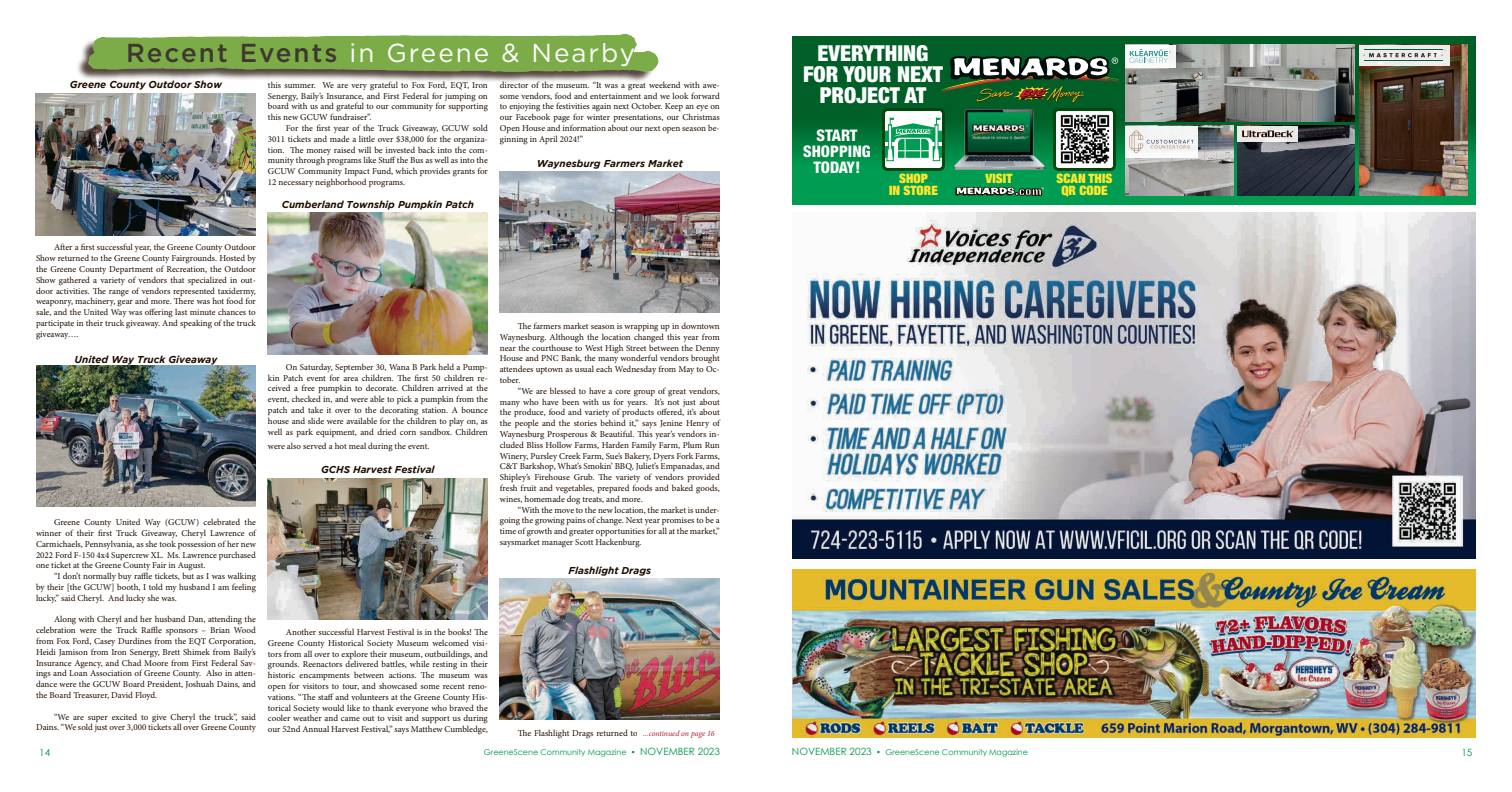
<style>
.page{position:relative;width:1512px;height:792px;background:#fff}
.page>*{position:absolute;margin:0;border:0;box-sizing:border-box;transform-origin:0 0}
.t1{font:26px "Gotham";letter-spacing:.08em;color:#fff}
.t2{font:900 condensed 22px/21px "Helvetica Neue LT Std";color:#fff;text-align:center}
.t3{font:800 condensed 16px/16px "Helvetica Neue LT Std";color:#fff;text-align:center}
.t4{font:900 condensed 13px/12px "Helvetica Neue LT Std";color:#fde82c;text-align:center}
.t5{font:italic 700 10px "Gotham";color:#1f0e00}
.t6{font:10px "Century Gothic";color:#00964a}
.t7{font:9px/10.8px "Minion Pro";color:#1f0e00;text-align:justify}
.t8{font:8px "Century Gothic";color:#00964a}
.t9{font:italic 8px "Minion Pro";letter-spacing:-.01em;color:#ae212d}
.s1{font-weight:500;color:#3f3831}
.s2{font-size:10px}
</style>
<div class="page">
<div style="left:76px;top:35px;width:579px;height:48px;background:#1f0e00;opacity:.75"></div>
<img style="left:86px;top:33px;width:573px;height:45px">
<img style="left:36px;top:94px;width:220px;height:141px">
<img style="left:36px;top:365px;width:220px;height:142px">
<img style="left:268px;top:478px;width:220px;height:142px">
<img style="left:268px;top:212px;width:220px;height:142px">
<img style="left:500px;top:171px;width:220px;height:142px">
<img style="left:500px;top:578px;width:220px;height:142px">
<div style="left:792px;top:36px;width:684px;height:135px;background:#005f27"></div>
<svg style="left:792px;top:112px;width:684px;height:92px;background:#048c49"></svg>
<img style="left:1125px;top:45px;width:230px;height:76px">
<img style="left:1125px;top:126px;width:108px;height:69px">
<img style="left:1238px;top:126px;width:117px;height:69px">
<img style="left:1359px;top:45px;width:108px;height:150px">
<div style="left:1125px;top:45px;width:50px;height:22px;background:#fff"></div>
<svg style="left:1130px;top:50px;width:41px;height:13px"></svg>
<div style="left:1125px;top:126px;width:73px;height:31px;background:#f4f5f5"></div>
<svg style="left:1130px;top:130px;width:63px;height:23px"></svg>
<svg style="left:1359px;top:45px;width:91px;height:20px"></svg>
<hr style="left:1364px;top:60px;width:79px;height:1px;background:#005e4a">
<svg style="left:1364px;top:50px;width:81px;height:7px"></svg>
<svg style="left:1238px;top:126px;width:60px;height:16px"></svg>
<svg style="left:1242px;top:131px;width:51px;height:6px"></svg>
<img style="left:1057px;top:112px;width:55px;height:55px">
<div style="left:1053px;top:108px;width:63px;height:63px;border:3px solid #00480f;border-radius:4px"></div>
<img style="left:954px;top:110px;width:90px;height:59px">
<svg style="left:886px;top:112px;width:55px;height:55px;background:#94d5b6"></svg>
<div style="left:882px;top:108px;width:63px;height:63px;border:3px solid #00480f;border-radius:4px"></div>
<svg style="left:954px;top:186px;width:90px;height:10px"></svg>
<svg style="left:941px;top:56px;width:179px;height:47px"></svg>
<img style="left:792px;top:570px;width:684px;height:168px">
<img style="left:792px;top:212px;width:684px;height:346px">
<h1 class="t1" style="left:126px;top:37px;width:511px"><span class="s1">Recent Events</span> in Greene &amp; Nearby</h1>
<h2 class="t2" style="left:803px;top:42px;width:141px">EVERYTHING<br>FOR YOUR NEXT<br>PROJECT AT</h2>
<p class="t5" style="left:70px;top:79px;width:153px">Greene County Outdoor Show</p>
<p class="t7" style="left:500px;top:79px;width:221px">director of the museum. “It was a great weekend with awe&shy;some vendors, food and entertainment and we look forward to enjoying the festivities again next October. Keep an eye on our Facebook page for winter presentations, our Christmas Open House and information about our next open season be&shy;ginning in April 2024!”</p>
<p class="t5" style="left:537px;top:158px;width:148px">Waynesburg Farmers Market</p>
<p class="t7" style="left:268px;top:79px;width:221px">this summer. We are very grateful to Fox Ford, EQT, Iron Senergy, Baily’s Insurance, and First Federal for jumping on board with us and grateful to our community for supporting this new GCUW fundraiser”.</p>
<p class="t7" style="left:268px;top:123px;width:221px;text-indent:18px">For the first year of the Truck Giveaway, GCUW sold 3011 tickets and made a little over $38,000 for the organiza&shy;tion. The money raised will be invested back into the com&shy;munity through programs like Stuff the Bus as well as into the GCUW Community Impact Fund, which provides grants for 12 necessary neighborhood programs.</p>
<p class="t5" style="left:282px;top:198px;width:194px">Cumberland Township Pumpkin Patch</p>
<h3 class="t3" style="left:803px;top:127px;width:69px">START<br>SHOPPING<br>TODAY!</h3>
<h3 class="t4" style="left:889px;top:173px;width:50px">SHOP<br>IN STORE</h3>
<h3 class="t4" style="left:1057px;top:173px;width:57px">SCAN THIS<br>QR CODE</h3>
<h3 class="t4" style="left:986px;top:173px;width:28px">VISIT</h3>
<p class="t7" style="left:36px;top:242px;width:221px;text-indent:18px">After a first successful year, the Greene County Outdoor Show returned to the Greene County Fairgrounds. Hosted by the Greene County Department of Recreation, the Outdoor Show gathered a variety of vendors that specialized in out&shy;door activities. The range of vendors represented taxidermy, weaponry, machinery, gear and more. There was hot food for sale, and the United Way was offering last minute chances to participate in their truck giveaway. And speaking of the truck giveaway….</p>
<p class="t5" style="left:75px;top:354px;width:144px">United Way Truck Giveaway</p>
<p class="t7" style="left:268px;top:361px;width:221px;text-indent:18px">On Saturday, September 30, Wana B Park held a Pump&shy;kin Patch event for area children. The first 50 children re&shy;ceived a free pumpkin to decorate. Children arrived at the event, checked in, and were able to pick a pumpkin from the patch and take it over to the decorating station. A bounce house and slide were available for the children to play on, as well as park equipment, and dried corn sandbox. Children</p>
<p class="t7" style="left:268px;top:441px;width:163px">were also served a hot meal during the event.</p>
<p class="t5" style="left:321px;top:464px;width:115px">GCHS Harvest Festival</p>
<p class="t7" style="left:36px;top:517px;width:221px;text-indent:18px">Greene County United Way (GCUW) celebrated the winner of their first Truck Giveaway, Cheryl Lawrence of Carmichaels, Pennsylvania, as she took possession of her new 2022 Ford F-150 4x4 Supercrew XL. Ms. Lawrence purchased one ticket at the Greene County Fair in August.</p>
<p class="t7" style="left:36px;top:571px;width:221px;text-indent:18px">“I don’t normally buy raffle tickets, but as I was walking by their [the GCUW] booth, I told my husband I am feeling lucky,” said Cheryl. And lucky she was.</p>
<p class="t7" style="left:36px;top:614px;width:221px;text-indent:18px">Along with Cheryl and her husband Dan, attending the celebration were the Truck Raffle sponsors – Brian Wood from Fox Ford, Casey Durdines from the EQT Corporation, Heidi Jamison from Iron Senergy, Brett Shimek from Baily’s Insurance Agency, and Chad Moore from First Federal Sav&shy;ings and Loan Association of Greene County. Also in atten&shy;dance were the GCUW Board President, Joshuah Dains, and the Board Treasurer, David Floyd.</p>
<p class="t7" style="left:36px;top:711px;width:221px;text-align:right">“We are super excited to give Cheryl the truck”, said<br>Dains. “We sold just over 3,000 tickets all over Greene County</p>
<p class="t7" style="left:268px;top:627px;width:221px;text-indent:18px">Another successful Harvest Festival is in the books! The Greene County Historical Society Museum welcomed visi&shy;tors from all over to explore their museum, outbuildings, and grounds. Reenactors delivered battles, while resting in their historic encampments between actions. The museum was open for visitors to tour, and showcased some recent reno&shy;vations. “The staff and volunteers at the Greene County His&shy;torical Society would like to thank everyone who braved the cooler weather and came out to visit and support us during our 52nd Annual Harvest Festival,” says Matthew Cumbledge,</p>
<p class="t7" style="left:500px;top:321px;width:221px;text-indent:18px">The farmers market season is wrapping up in downtown Waynesburg. Although the location changed this year from near the courthouse to West High Street between the Denny House and PNC Bank, the many wonderful vendors brought attendees uptown as usual each Wednesday from May to Oc&shy;tober.</p>
<p class="t7" style="left:500px;top:385px;width:221px;text-indent:18px">“We are blessed to have a core group of great vendors, many who have been with us for years. It’s not just about the produce, food and variety of products offered, it’s about the people and the stories behind it,” says Jenine Henry of Waynesburg Prosperous &amp; Beautiful. This year’s vendors in&shy;cluded Bliss Hollow Farms, Harden Family Farm, Plum Run Winery, Pursley Creek Farm, Sue’s Bakery, Dyers Fork Farms, C&amp;T Barkshop, What’s Smokin’ BBQ, Juliet’s Empanadas, and Shipley’s Firehouse Grub. The variety of vendors provided fresh fruit and vegetables, prepared foods and baked goods, wines, homemade dog treats, and more.</p>
<p class="t7" style="left:500px;top:504px;width:221px;text-indent:18px">“With the move to the new location, the market is under&shy;going the growing pains of change. Next year promises to be a time of growth and greater opportunities for all at the market,” saysmarket manager Scott Hackenburg.</p>
<p class="t5" style="left:569px;top:564px;width:84px">Flashlight Drags</p>
<p class="t7" style="left:518px;top:727px;width:121px">The Flashlight Drags returned to</p>
<p class="t9" style="left:643px;top:728px;width:73px">...continued on page 16</p>
<p class="t6" style="left:39px;top:746px;width:13px">14</p>
<p class="t8" style="left:484px;top:747px;width:237px">GreeneScene Community Magazine • <span class="s2">NOVEMBER 2023</span></p>
<p class="t8" style="left:792px;top:747px;width:238px"><span class="s2">NOVEMBER 2023</span> • GreeneScene Community Magazine</p>
<p class="t6" style="left:1461px;top:746px;width:13px">15</p>
</div>
